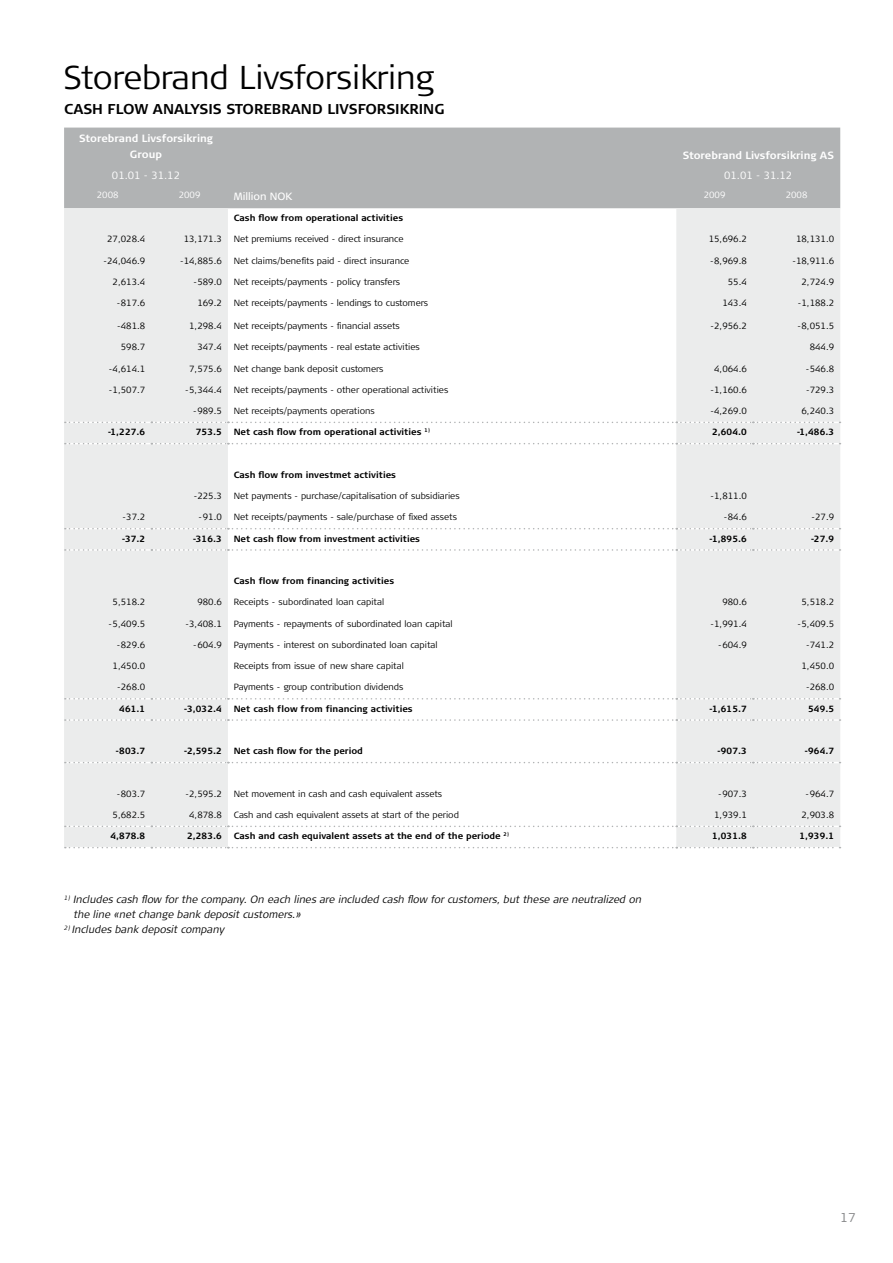
<style>
.page{position:relative;width:893px;height:1263px;background:#fff}
.page>*{position:absolute;margin:0;border:0;box-sizing:border-box;transform-origin:0 0}
.t1{font:300 33px "Signa Column";letter-spacing:-.01em;color:#000}
.t2{font:700 14.25px "Signa Column";letter-spacing:.11em;color:#000}
.t3{font:300 12.75px "Signa Column";color:#87888a}
.t4{font:italic 300 10.5px/15px "Signa Column";color:#000}
.t5{font:700 10.5px/16.5px "Signa Column";color:#fff;text-align:center}
.t6{font:300 10.5px "Signa Column";color:#fff}
.t7{font:10.5px "Signa Column";color:#fff}
.t8{font:300 9px "Signa Column";color:#000}
.t9{font:700 9px "Signa Column";color:#000}
.t10{font:300 9px "Signa Column";color:#fff}
</style>
<div class="page">
<div style="left:64px;top:128px;width:776px;height:80px;background:#b1b3b4"></div>
<svg style="left:64px;top:208px;width:776px;height:640px"></svg>
<svg style="left:65px;top:422px;width:775px;height:1px"></svg>
<svg style="left:65px;top:443px;width:775px;height:1px"></svg>
<svg style="left:65px;top:528px;width:775px;height:1px"></svg>
<svg style="left:65px;top:549px;width:775px;height:2px"></svg>
<svg style="left:65px;top:719px;width:775px;height:2px"></svg>
<svg style="left:65px;top:826px;width:775px;height:1px"></svg>
<svg style="left:65px;top:847px;width:775px;height:1px"></svg>
<svg style="left:65px;top:762px;width:775px;height:1px"></svg>
<svg style="left:65px;top:698px;width:775px;height:1px"></svg>
<h1 class="t1" style="left:63px;top:59px;width:372px">Storebrand Livsforsikring</h1>
<p class="t5" style="left:79px;top:130px;width:135px">Storebrand Livsforsikring<br>Group</p>
<h2 class="t2" style="left:64px;top:101px;width:370px">Cash flow analysis Storebrand Livsforsikring</h2>
<p class="t5" style="left:683px;top:147px;width:145px">Storebrand Livsforsikring AS</p>
<p class="t6" style="left:112px;top:170px;width:70px">01.01 - 31.12</p>
<p class="t6" style="left:724px;top:170px;width:70px">01.01 - 31.12</p>
<p class="t10" style="left:97px;top:190px;width:23px">2008</p>
<p class="t10" style="left:179px;top:190px;width:23px">2009</p>
<p class="t7" style="left:234px;top:190px;width:60px">Million NOK</p>
<p class="t10" style="left:704px;top:190px;width:23px">2009</p>
<p class="t10" style="left:786px;top:190px;width:23px">2008</p>
<p class="t9" style="left:234px;top:213px;width:171px">Cash flow from operational activities</p>
<p class="t8" style="left:107px;top:234px;width:40px">27,028.4</p>
<p class="t8" style="left:184px;top:234px;width:40px">13,171.3</p>
<p class="t8" style="left:234px;top:234px;width:171px">Net premiums received - direct insurance</p>
<p class="t8" style="left:709px;top:234px;width:40px">15,696.2</p>
<p class="t8" style="left:796px;top:234px;width:40px">18,131.0</p>
<p class="t8" style="left:104px;top:255px;width:43px">-24,046.9</p>
<p class="t8" style="left:180px;top:255px;width:43px">-14,885.6</p>
<p class="t8" style="left:234px;top:255px;width:177px">Net claims/benefits paid - direct insurance</p>
<p class="t8" style="left:710px;top:255px;width:38px">-8,969.8</p>
<p class="t8" style="left:792px;top:255px;width:43px">-18,911.6</p>
<p class="t8" style="left:113px;top:277px;width:34px">2,613.4</p>
<p class="t8" style="left:193px;top:277px;width:30px">-589.0</p>
<p class="t8" style="left:234px;top:277px;width:168px">Net receipts/payments - policy transfers</p>
<p class="t8" style="left:728px;top:277px;width:21px">55.4</p>
<p class="t8" style="left:801px;top:277px;width:34px">2,724.9</p>
<p class="t8" style="left:117px;top:298px;width:30px">-817.6</p>
<p class="t8" style="left:197px;top:298px;width:26px">169.2</p>
<p class="t8" style="left:234px;top:298px;width:196px">Net receipts/payments - lendings to customers</p>
<p class="t8" style="left:722px;top:298px;width:26px">143.4</p>
<p class="t8" style="left:798px;top:298px;width:38px">-1,188.2</p>
<p class="t8" style="left:117px;top:321px;width:30px">-481.8</p>
<p class="t8" style="left:189px;top:321px;width:34px">1,298.4</p>
<p class="t8" style="left:234px;top:321px;width:168px">Net receipts/payments - financial assets</p>
<p class="t8" style="left:710px;top:321px;width:38px">-2,956.2</p>
<p class="t8" style="left:797px;top:321px;width:38px">-8,051.5</p>
<p class="t8" style="left:121px;top:342px;width:26px">598.7</p>
<p class="t8" style="left:197px;top:342px;width:26px">347.4</p>
<p class="t8" style="left:234px;top:342px;width:188px">Net receipts/payments - real estate activities</p>
<p class="t8" style="left:810px;top:342px;width:26px">844.9</p>
<p class="t8" style="left:109px;top:363px;width:38px">-4,614.1</p>
<p class="t8" style="left:189px;top:363px;width:34px">7,575.6</p>
<p class="t8" style="left:234px;top:363px;width:151px">Net change bank deposit customers</p>
<p class="t8" style="left:714px;top:363px;width:34px">4,064.6</p>
<p class="t8" style="left:806px;top:363px;width:30px">-546.8</p>
<p class="t8" style="left:109px;top:385px;width:38px">-1,507.7</p>
<p class="t8" style="left:185px;top:385px;width:38px">-5,344.4</p>
<p class="t8" style="left:234px;top:385px;width:216px">Net receipts/payments - other operational activities</p>
<p class="t8" style="left:710px;top:385px;width:38px">-1,160.6</p>
<p class="t8" style="left:806px;top:385px;width:30px">-729.3</p>
<p class="t8" style="left:193px;top:406px;width:30px">-989.5</p>
<p class="t8" style="left:234px;top:406px;width:142px">Net receipts/payments operations</p>
<p class="t8" style="left:710px;top:406px;width:38px">-4,269.0</p>
<p class="t8" style="left:801px;top:406px;width:34px">6,240.3</p>
<p class="t9" style="left:108px;top:427px;width:39px">-1,227.6</p>
<p class="t9" style="left:196px;top:427px;width:28px">753.5</p>
<p class="t9" style="left:234px;top:427px;width:198px">Net cash flow from operational activities <sup>1)</sup></p>
<p class="t9" style="left:712px;top:427px;width:36px">2,604.0</p>
<p class="t9" style="left:797px;top:427px;width:39px">-1,486.3</p>
<p class="t9" style="left:234px;top:469px;width:164px">Cash flow from investmet activities</p>
<p class="t8" style="left:194px;top:491px;width:30px">-225.3</p>
<p class="t8" style="left:234px;top:491px;width:227px">Net payments - purchase/capitalisation of subsidiaries</p>
<p class="t8" style="left:710px;top:491px;width:38px">-1,811.0</p>
<p class="t8" style="left:123px;top:512px;width:24px">-37.2</p>
<p class="t8" style="left:199px;top:512px;width:25px">-91.0</p>
<p class="t8" style="left:234px;top:512px;width:225px">Net receipts/payments - sale/purchase of fixed assets</p>
<p class="t8" style="left:724px;top:512px;width:25px">-84.6</p>
<p class="t8" style="left:811px;top:512px;width:24px">-27.9</p>
<p class="t9" style="left:122px;top:533px;width:25px">-37.2</p>
<p class="t9" style="left:193px;top:533px;width:31px">-316.3</p>
<p class="t9" style="left:234px;top:533px;width:188px">Net cash flow from investment activities</p>
<p class="t9" style="left:709px;top:533px;width:39px">-1,895.6</p>
<p class="t9" style="left:811px;top:533px;width:25px">-27.9</p>
<p class="t9" style="left:234px;top:576px;width:162px">Cash flow from financing activities</p>
<p class="t8" style="left:113px;top:597px;width:34px">5,518.2</p>
<p class="t8" style="left:197px;top:597px;width:26px">980.6</p>
<p class="t8" style="left:234px;top:597px;width:152px">Receipts - subordinated loan capital</p>
<p class="t8" style="left:722px;top:597px;width:26px">980.6</p>
<p class="t8" style="left:801px;top:597px;width:34px">5,518.2</p>
<p class="t8" style="left:109px;top:618px;width:38px">-5,409.5</p>
<p class="t8" style="left:186px;top:618px;width:38px">-3,408.1</p>
<p class="t8" style="left:234px;top:618px;width:220px">Payments - repayments of subordinated loan capital</p>
<p class="t8" style="left:710px;top:618px;width:38px">-1,991.4</p>
<p class="t8" style="left:797px;top:618px;width:38px">-5,409.5</p>
<p class="t8" style="left:117px;top:640px;width:30px">-829.6</p>
<p class="t8" style="left:193px;top:640px;width:30px">-604.9</p>
<p class="t8" style="left:234px;top:640px;width:205px">Payments - interest on subordinated loan capital</p>
<p class="t8" style="left:718px;top:640px;width:30px">-604.9</p>
<p class="t8" style="left:806px;top:640px;width:30px">-741.2</p>
<p class="t8" style="left:113px;top:661px;width:34px">1,450.0</p>
<p class="t8" style="left:234px;top:661px;width:171px">Receipts from issue of new share capital</p>
<p class="t8" style="left:801px;top:661px;width:34px">1,450.0</p>
<p class="t8" style="left:117px;top:682px;width:30px">-268.0</p>
<p class="t8" style="left:234px;top:682px;width:171px">Payments - group contribution dividends</p>
<p class="t8" style="left:806px;top:682px;width:30px">-268.0</p>
<p class="t9" style="left:119px;top:703px;width:28px">461.1</p>
<p class="t9" style="left:184px;top:703px;width:39px">-3,032.4</p>
<p class="t9" style="left:234px;top:703px;width:180px">Net cash flow from financing activities</p>
<p class="t9" style="left:709px;top:703px;width:39px">-1,615.7</p>
<p class="t9" style="left:808px;top:703px;width:28px">549.5</p>
<p class="t9" style="left:115px;top:746px;width:32px">-803.7</p>
<p class="t9" style="left:184px;top:746px;width:39px">-2,595.2</p>
<p class="t9" style="left:234px;top:746px;width:130px">Net cash flow for the period</p>
<p class="t9" style="left:717px;top:746px;width:31px">-907.3</p>
<p class="t9" style="left:804px;top:746px;width:31px">-964.7</p>
<p class="t8" style="left:117px;top:788px;width:30px">-803.7</p>
<p class="t8" style="left:186px;top:788px;width:38px">-2,595.2</p>
<p class="t8" style="left:234px;top:788px;width:210px">Net movement in cash and cash equivalent assets</p>
<p class="t8" style="left:718px;top:788px;width:30px">-907.3</p>
<p class="t8" style="left:805px;top:788px;width:30px">-964.7</p>
<p class="t8" style="left:113px;top:810px;width:34px">5,682.5</p>
<p class="t8" style="left:189px;top:810px;width:34px">4,878.8</p>
<p class="t8" style="left:234px;top:810px;width:227px">Cash and cash equivalent assets at start of the period</p>
<p class="t8" style="left:714px;top:810px;width:34px">1,939.1</p>
<p class="t8" style="left:801px;top:810px;width:34px">2,903.8</p>
<p class="t9" style="left:111px;top:831px;width:36px">4,878.8</p>
<p class="t9" style="left:187px;top:831px;width:36px">2,283.6</p>
<p class="t9" style="left:234px;top:831px;width:277px">Cash and cash equivalent assets at the end of the periode <sup>2)</sup></p>
<p class="t9" style="left:712px;top:831px;width:36px">1,031.8</p>
<p class="t9" style="left:799px;top:831px;width:36px">1,939.1</p>
<p class="t4" style="left:74px;top:892px;width:569px;text-indent:-10px"><sup>1)</sup> Includes cash flow for the company. On each lines are included cash flow for customers, but these are neutralized on the line «net change bank deposit customers.»</p>
<p class="t4" style="left:64px;top:922px;width:162px"><sup>2)</sup> Includes bank deposit company</p>
<h3 class="t3" style="left:840px;top:1210px;width:17px">17</h3>
</div>
